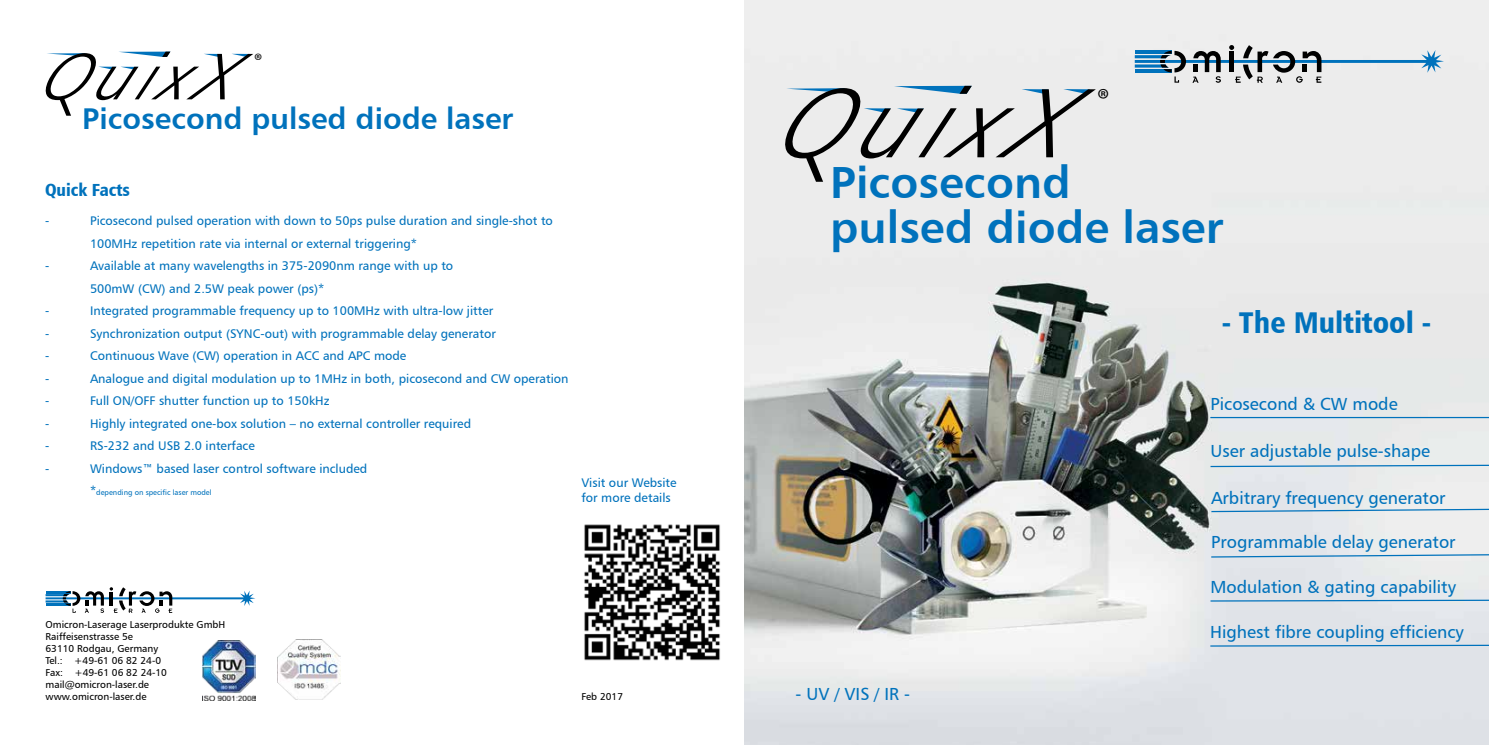
<style>
.page{position:relative;width:1489px;height:745px;background:#fff}
.page>*{position:absolute;margin:0;border:0;box-sizing:border-box;transform-origin:0 0}
.t1{font:45px/45px "Humanist 777 BT Bold B";color:#0072bc}
.t2{font:30px "Humanist 777 BT Bold B";color:#0072bc}
.t3{font:30px "Humanist 777 BT Black Condensed B";color:#0072bc}
.t4{font:29.25px "Myriad Pro";color:#000}
.t5{font:19.62px "Myriad Pro";color:#000}
.t6{font:17.5px "Humanist 777 BT Roman B";color:#0072bc}
.t7{font:17.5px "Humanist 777 BT Black Condensed B";color:#0072bc}
.t8{font:12.5px/22.5px "Humanist 777 BT Roman B";color:#0072bc}
.t9{font:10px/12px "Humanist 777 BT Roman B";color:#000}
.t10{font:7.5px "Humanist 777 BT Roman B";color:#0072bc}
.s1{font-size:12.5px}
</style>
<div class="page">
<img style="left:744px;top:0;width:744px;height:744px">
<hr style="left:1210px;top:416px;width:278px;height:2px;background:#0072bc">
<svg style="left:1209px;top:463px;width:279px;height:4px"></svg>
<svg style="left:1210px;top:507px;width:278px;height:5px"></svg>
<svg style="left:1209px;top:553px;width:279px;height:5px"></svg>
<svg style="left:1209px;top:598px;width:279px;height:4px"></svg>
<svg style="left:1208px;top:643px;width:280px;height:4px"></svg>
<svg style="left:1134px;top:45px;width:309px;height:38px;background:#b4c1c9"></svg>
<svg style="left:45px;top:52px;width:208px;height:64px"></svg>
<img style="left:584px;top:524px;width:136px;height:137px">
<svg style="left:784px;top:86px;width:311px;height:96px;background:#c7c9ca"></svg>
<img style="left:278px;top:639px;width:63px;height:60px">
<img style="left:203px;top:640px;width:52px;height:60px">
<svg style="left:46px;top:587px;width:209px;height:25px"></svg>
<h3 class="t5" style="left:254px;top:48px;width:10px">®</h3>
<h2 class="t2" style="left:82px;top:99px;width:433px">Picosecond pulsed diode laser</h2>
<h3 class="t7" style="left:45px;top:179px;width:87px">Quick Facts</h3>
<p class="t8" style="left:45px;top:209px;width:6px">-</p>
<p class="t8" style="left:90px;top:209px;width:464px">Picosecond pulsed operation with down to 50ps pulse duration and single-shot to<br>100MHz repetition rate via internal or external triggering*</p>
<p class="t8" style="left:45px;top:254px;width:6px">-</p>
<p class="t8" style="left:90px;top:254px;width:365px">Available at many wavelengths in 375-2090nm range with up to<br>500mW (CW) and 2.5W peak power (ps)*</p>
<p class="t8" style="left:45px;top:299px;width:6px">-</p>
<p class="t8" style="left:90px;top:299px;width:405px">Integrated programmable frequency up to 100MHz with ultra-low jitter</p>
<p class="t8" style="left:45px;top:321px;width:6px">-</p>
<p class="t8" style="left:90px;top:321px;width:407px">Synchronization output (SYNC-out) with programmable delay generator</p>
<p class="t8" style="left:45px;top:344px;width:6px">-</p>
<p class="t8" style="left:90px;top:344px;width:318px">Continuous Wave (CW) operation in ACC and APC mode</p>
<p class="t8" style="left:45px;top:366px;width:6px">-</p>
<p class="t8" style="left:90px;top:366px;width:480px">Analogue and digital modulation up to 1MHz in both, picosecond and CW operation</p>
<p class="t8" style="left:45px;top:389px;width:6px">-</p>
<p class="t8" style="left:90px;top:389px;width:241px">Full ON/OFF shutter function up to 150kHz</p>
<p class="t8" style="left:45px;top:411px;width:6px">-</p>
<p class="t8" style="left:90px;top:411px;width:382px">Highly integrated one-box solution – no external controller required</p>
<p class="t8" style="left:45px;top:434px;width:6px">-</p>
<p class="t8" style="left:90px;top:434px;width:166px">RS-232 and USB 2.0 interface</p>
<p class="t8" style="left:45px;top:456px;width:6px">-</p>
<p class="t8" style="left:90px;top:456px;width:279px">Windows™ based laser control software included</p>
<p class="t10" style="left:90px;top:487px;width:123px"><span class="s1">*</span>depending on specific laser model</p>
<p class="t8" style="left:581px;top:474px;width:97px;line-height:15px">Visit our Website for more details</p>
<p class="t9" style="left:46px;top:617px;width:181px">Omicron-Laserage Laserprodukte GmbH<br>Raiffeisenstrasse 5e<br>63110 Rodgau, Germany<br>Tel.: +49-61 06 82 24-0<br>Fax: +49-61 06 82 24-10 mail@omicron-laser.de www.omicron-laser.de</p>
<p class="t9" style="left:581px;top:690px;width:43px">Feb 2017</p>
<h3 class="t4" style="left:1097px;top:81px;width:14px">®</h3>
<h1 class="t1" style="left:830px;top:159px;width:394px">Picosecond pulsed diode laser</h1>
<h2 class="t3" style="left:1221px;top:303px;width:211px">- The Multitool -</h2>
<h3 class="t6" style="left:795px;top:682px;width:116px">- UV / VIS / IR -</h3>
<h3 class="t6" style="left:1210px;top:393px;width:189px">Picosecond &amp; CW mode</h3>
<h3 class="t6" style="left:1210px;top:440px;width:221px">User adjustable pulse-shape</h3>
<h3 class="t6" style="left:1210px;top:486px;width:236px">Arbitrary frequency generator</h3>
<h3 class="t6" style="left:1210px;top:531px;width:246px">Programmable delay generator</h3>
<h3 class="t6" style="left:1210px;top:575px;width:247px">Modulation &amp; gating capability</h3>
<h3 class="t6" style="left:1210px;top:621px;width:255px">Highest fibre coupling efficiency</h3>
</div>
